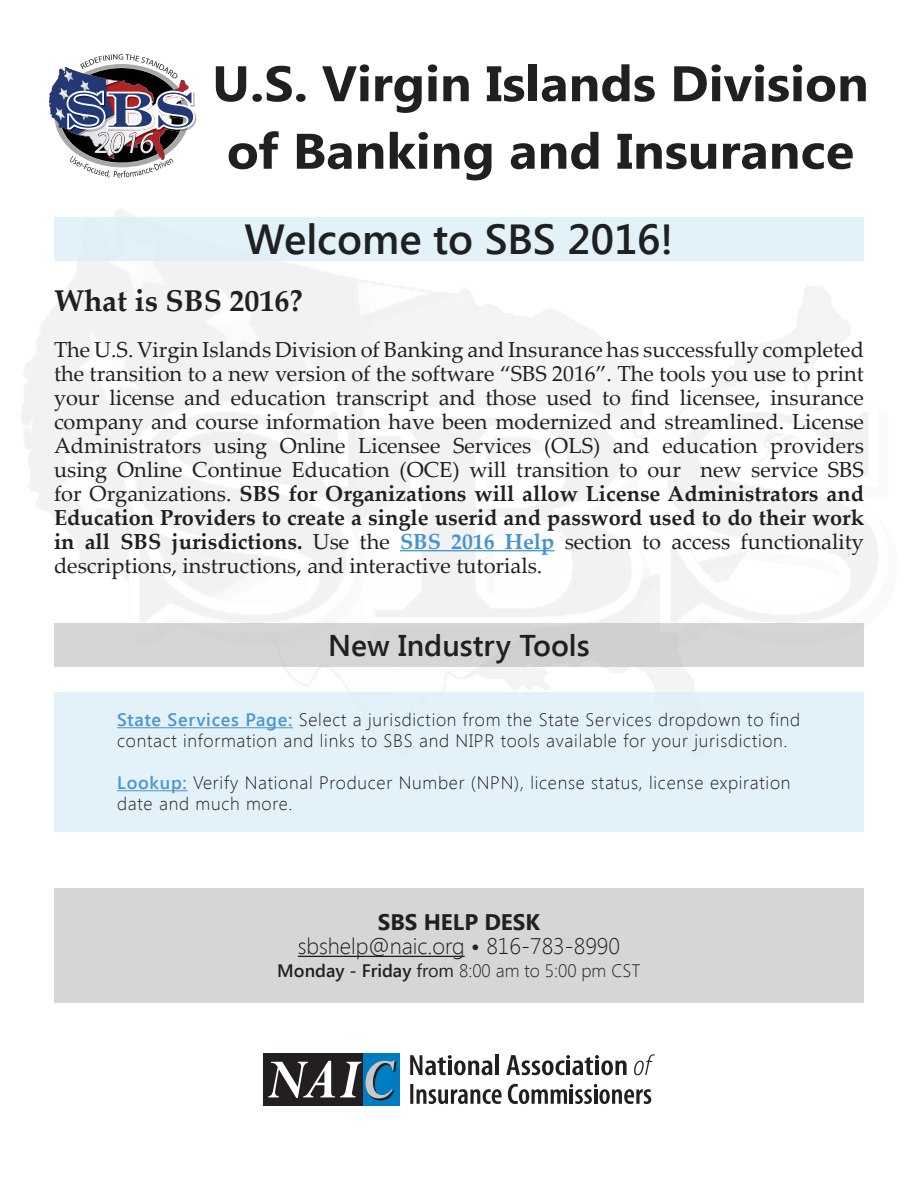
<style>
.page{position:relative;width:918px;height:1188px;background:#fff}
.page>*{position:absolute;margin:0;border:0;box-sizing:border-box;transform-origin:0 0}
.t1{font:700 49.8px/67.5px "Segoe UI";color:#1f2020;scale:1.05 1}
.t2{font:600 42px "Segoe UI";color:#1f2020}
.t3{font:600 30px "Segoe UI";color:#1f2020}
.t4{font:700 30px "Palatino Linotype";color:#1f2020}
.t5{font:300 22.5px "Segoe UI";color:#231f20}
.t6{font:700 22.5px "Segoe UI";color:#231f20}
.t7{font:21.75px/24px "Palatino Linotype";color:#1f2020;text-align:justify}
.t8{font:300 18px/21px "Segoe UI";letter-spacing:.04em;color:#231f20}
.t9{font:300 18px "Segoe UI";color:#231f20}
.s1{font-weight:700}
.s2{font-weight:700;color:#4594d0}
.s3{font-weight:600;color:#4d95cf}
.s4{font-weight:600}
.s5{font-weight:400}
</style>
<div class="page">
<div style="left:54px;top:623px;width:810px;height:43px;background:#d6d5d5"></div>
<svg style="left:49px;top:54px;width:147px;height:124px"></svg>
<div style="left:54px;top:692px;width:810px;height:140px;background:#e3f2f9"></div>
<hr style="left:117px;top:727px;width:176px;height:1px;background:#4d95cf">
<hr style="left:117px;top:790px;width:71px;height:1px;background:#4d95cf">
<div style="left:54px;top:217px;width:810px;height:44px;background:#e3f2f9"></div>
<div style="left:54px;top:888px;width:810px;height:115px;background:#d7d6d6"></div>
<hr style="left:298px;top:956px;width:167px;height:1px;background:#231f20">
<hr style="left:400px;top:550px;width:154px;height:1px;background:#4594d0">
<div style="left:263px;top:1053px;width:136px;height:53px;background:#231f20"></div>
<div style="left:363px;top:1053px;width:36px;height:53px;background:#007cc2"></div>
<svg style="left:268px;top:1060px;width:129px;height:40px"></svg>
<hr style="left:495px;top:1055px;width:4px;height:20px;background:#231f20">
<svg style="left:410px;top:1084px;width:92px;height:21px"></svg>
<svg style="left:634px;top:1054px;width:21px;height:21px"></svg>
<svg style="left:506px;top:1055px;width:121px;height:21px"></svg>
<svg style="left:410px;top:1055px;width:82px;height:21px"></svg>
<svg style="left:508px;top:1083px;width:144px;height:21px"></svg>
<p class="t1" style="left:212px;top:47px;width:627px">U.S. Virgin Islands Division of Banking and Insurance</p>
<p class="t2" style="left:245px;top:210px;width:430px">Welcome to SBS 2016!</p>
<p class="t4" style="left:54px;top:279px;width:250px">What is SBS 2016?</p>
<p class="t7" style="left:54px;top:336px;width:812px">The U.S. Virgin Islands Division of Banking and Insurance has successfully completed the transition to a new version of the software “SBS 2016”. The tools you use to print your license and education transcript and those used to find licensee, insurance company and course information have been modernized and streamlined. License Administrators using Online Licensee Services (OLS) and education providers using Online Continue Education (OCE) will transition to our new service SBS for Organizations. <span class="s1">SBS for Organizations will allow License Administrators and Education Providers to create a single userid and password used to do their work in all SBS jurisdictions.</span> Use the <span class="s2">SBS 2016 Help</span> section to access functionality descriptions, instructions, and interactive tutorials.</p>
<p class="t3" style="left:328px;top:624px;width:263px">New Industry Tools</p>
<p class="t8" style="left:117px;top:709px;width:685px"><span class="s3">State Services Page:</span> Select a jurisdiction from the State Services dropdown to find contact information and links to SBS and NIPR tools available for your jurisdiction.</p>
<p class="t8" style="left:117px;top:772px;width:675px"><span class="s3">Lookup:</span> Verify National Producer Number (NPN), license status, license expiration date and much more.</p>
<p class="t6" style="left:378px;top:906px;width:164px">SBS HELP DESK</p>
<p class="t5" style="left:298px;top:931px;width:324px">sbshelp@naic.org <span class="s4">•</span> 816-783-8990</p>
<p class="t9" style="left:277px;top:958px;width:365px"><span class="s4">Monday - Friday</span> <span class="s5">from</span> 8:00 am to 5:00 pm CST</p>
</div>
